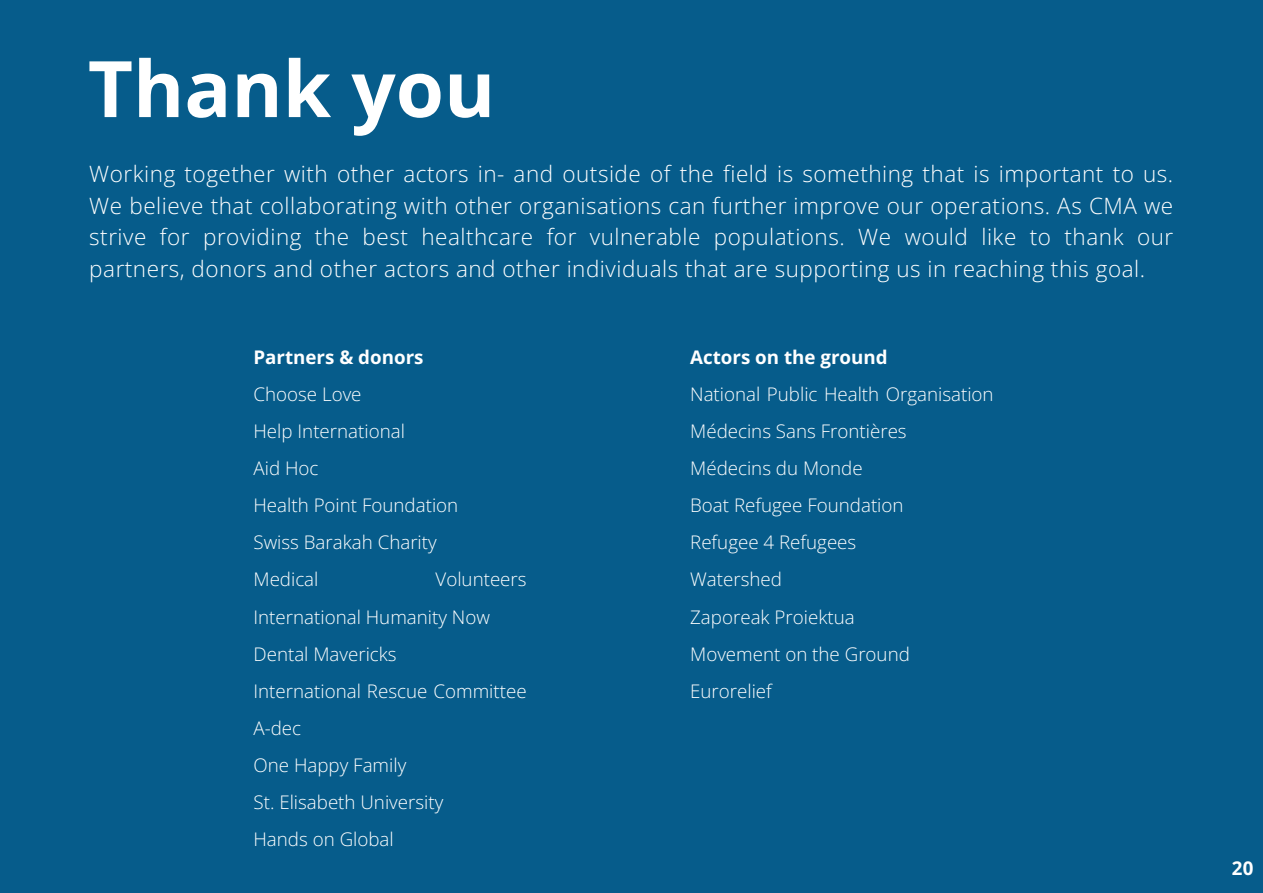
<style>
.page{position:relative;width:1263px;height:893px;background:#065c8b}
.page>*{position:absolute;margin:0;border:0;box-sizing:border-box;transform-origin:0 0}
.t1{font:700 78px "Open Sans";color:#fff}
.t2{font:300 22.5px/31.5px "Open Sans";letter-spacing:.025em;color:#fff;text-align:justify}
.t3{font:300 18.75px/37.1px "Open Sans";color:#fff}
.t4{font:700 18.75px "Open Sans";color:#fff}
</style>
<div class="page">
<p class="t1" style="left:88px;top:34px;width:409px">Thank you</p>
<p class="t2" style="left:89px;top:158px;width:1085px">Working together with other actors in- and outside of the field is something that is important to us.<br>We believe that collaborating with other organisations can further improve our operations. As CMA we strive for providing the best healthcare for vulnerable populations. We would like to thank our partners, donors and other actors and other individuals that are supporting us in reaching this goal.</p>
<p class="t4" style="left:253px;top:343px;width:172px">Partners &amp; donors</p>
<p class="t3" style="left:253px;top:375px;width:110px">Choose Love</p>
<p class="t3" style="left:253px;top:412px;width:153px">Help International</p>
<p class="t3" style="left:253px;top:449px;width:66px">Aid Hoc</p>
<p class="t3" style="left:253px;top:486px;width:206px">Health Point Foundation</p>
<p class="t3" style="left:253px;top:523px;width:185px">Swiss Barakah Charity</p>
<p class="t3" style="left:253px;top:560px;width:66px">Medical</p>
<p class="t3" style="left:253px;top:560px;width:275px;text-indent:182px">Volunteers<br>International Humanity Now</p>
<p class="t3" style="left:253px;top:635px;width:145px">Dental Mavericks</p>
<p class="t3" style="left:253px;top:672px;width:275px">International Rescue Committee<br>A-dec</p>
<p class="t3" style="left:253px;top:746px;width:154px">One Happy Family</p>
<p class="t3" style="left:253px;top:783px;width:191px">St. Elisabeth University</p>
<p class="t3" style="left:253px;top:820px;width:142px">Hands on Global</p>
<p class="t4" style="left:690px;top:343px;width:199px">Actors on the ground</p>
<p class="t3" style="left:690px;top:375px;width:305px">National Public Health Organisation<br>Médecins Sans Frontières</p>
<p class="t3" style="left:690px;top:449px;width:174px">Médecins du Monde</p>
<p class="t3" style="left:690px;top:486px;width:215px">Boat Refugee Foundation</p>
<p class="t3" style="left:690px;top:523px;width:168px">Refugee 4 Refugees</p>
<p class="t3" style="left:690px;top:560px;width:93px">Watershed</p>
<p class="t3" style="left:690px;top:598px;width:166px">Zaporeak Proiektua</p>
<p class="t3" style="left:690px;top:635px;width:221px">Movement on the Ground</p>
<p class="t3" style="left:690px;top:672px;width:83px">Eurorelief</p>
<p class="t4" style="left:1232px;top:855px;width:23px">20</p>
</div>
